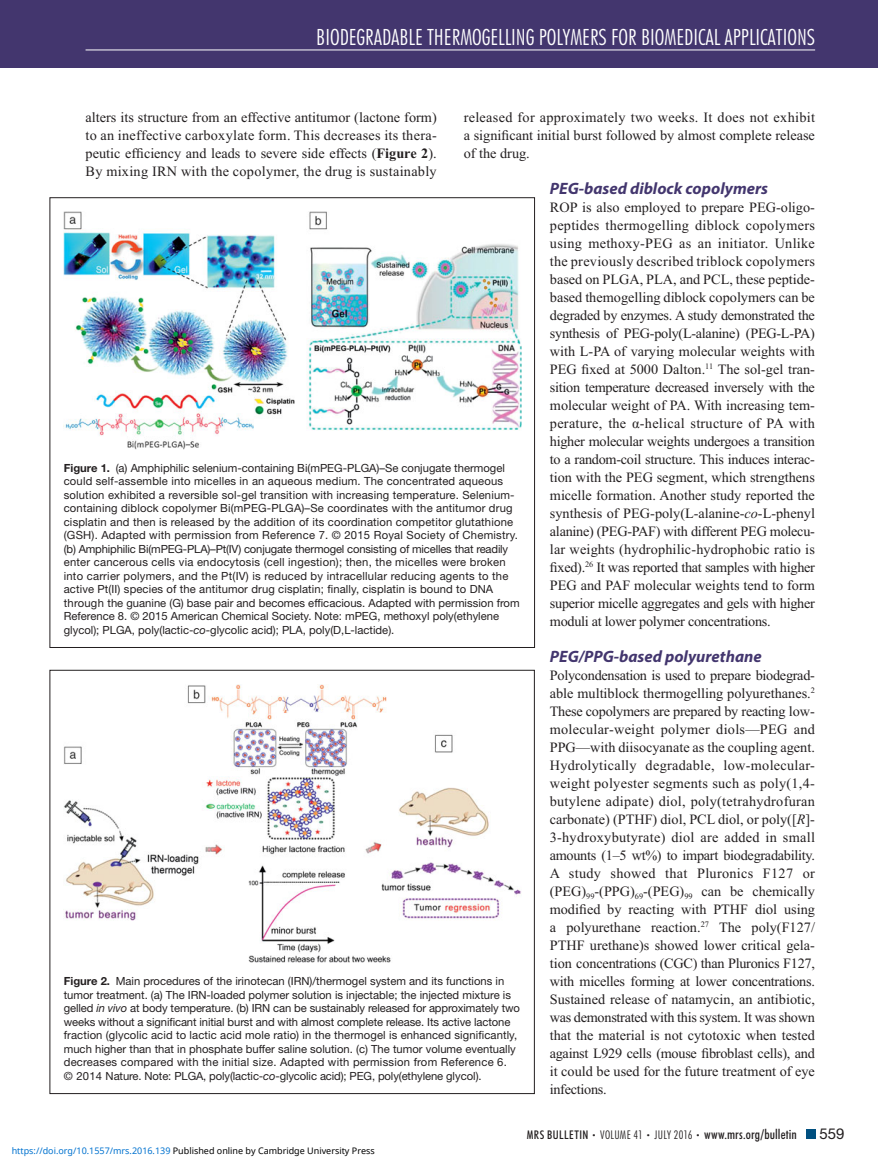
<style>
.page{position:relative;width:878px;height:1175px;background:#fff}
.page>*{position:absolute;margin:0;border:0;box-sizing:border-box;transform-origin:0 0}
.t1{font:300 condensed 22.5px "Futura BT";color:#fff}
.t2{font:italic 700 16.5px "Myriad Pro";color:#43366e}
.t3{font:15px "Helvetica Neue LT Std";color:#231f20}
.t4{font:14.25px/18px "Times New Roman";color:#231f20;text-align:justify}
.t5{font:500 condensed 13.5px "Futura BT";letter-spacing:.01em;color:#231f20}
.t6{font:11.25px/13.5px "Helvetica Neue LT Std";color:#231f20}
.t7{font:9px "Noto Sans";color:#000}
.s1{font-weight:700}
.s2{font-style:italic}
.s3{color:#0172cf}
.s4{font-size:12px}
.s5{font-weight:300;font-size:7.5px}
.s6{font-weight:300;font-size:12px}
</style>
<div class="page">
<div style="left:0;top:0;width:878px;height:68px;background:#43366e"></div>
<hr style="left:86px;top:50px;width:729px;height:1px;background:#fff">
<div style="left:806px;top:1130px;width:9px;height:8px;background:#005080"></div>
<img style="left:64px;top:212px;width:457px;height:237px">
<img style="left:64px;top:684px;width:457px;height:278px">
<h1 class="t1" style="left:316px;top:29px;width:500px">BIODEGRADABLE THERMOGELLING POLYMERS FOR BIOMEDICAL APPLICATIONS</h1>
<p class="t4" style="left:86px;top:109px;width:353px">alters its structure from an effective antitumor (lactone form) to an ineffective carboxylate form. This decreases its thera&shy;peutic efficiency and leads to severe side effects ( <span class="s1">Figure 2</span> ).<br>By mixing IRN with the copolymer, the drug is sustainably</p>
<p class="t4" style="left:463px;top:109px;width:353px">released for approximately two weeks. It does not exhibit a significant initial burst followed by almost complete release of the drug.</p>
<p class="t2" style="left:550px;top:182px;width:219px">PEG-based diblock copolymers</p>
<p class="t4" style="left:550px;top:199px;width:266px">ROP is also employed to prepare PEG-oligo&shy;peptides thermogelling diblock copolymers using methoxy-PEG as an initiator. Unlike the previously described triblock copolymers based on PLGA, PLA, and PCL, these peptide&shy;based themogelling diblock copolymers can be degraded by enzymes. A study demonstrated the synthesis of PEG-poly(L-alanine) (PEG-L-PA) with L-PA of varying molecular weights with PEG fixed at 5000 Dalton. <sup>11</sup> The sol-gel tran&shy;sition temperature decreased inversely with the molecular weight of PA. With increasing tem&shy;perature, the α -helical structure of PA with higher molecular weights undergoes a transition to a random-coil structure. This induces interac&shy;tion with the PEG segment, which strengthens micelle formation. Another study reported the synthesis of PEG-poly(L-alanine- <span class="s2">co</span> -L-phenyl alanine) (PEG-PAF) with different PEG molecu&shy;lar weights (hydrophilic-hydrophobic ratio is fixed). <sup>26</sup> It was reported that samples with higher PEG and PAF molecular weights tend to form superior micelle aggregates and gels with higher moduli at lower polymer concentrations.</p>
<p class="t2" style="left:550px;top:650px;width:213px">PEG/PPG-based polyurethane</p>
<p class="t4" style="left:549px;top:667px;width:267px">Polycondensation is used to prepare biodegrad&shy;able multiblock thermogelling polyurethanes. <sup>2<br></sup>These copolymers are prepared by reacting low&shy;molecular-weight polymer diols—PEG and PPG—with diisocyanate as the coupling agent.<br>Hydrolytically degradable, low-molecular&shy;weight polyester segments such as poly(1,4- butylene adipate) diol, poly(tetrahydrofuran carbonate) (PTHF) diol, PCL diol, or poly([ <span class="s2">R</span> ]- 3-hydroxybutyrate) diol are added in small amounts (1–5 wt%) to impart biodegradability.<br>A study showed that Pluronics F127 or (PEG) <sub>99</sub> -(PPG) <sub>69</sub> -(PEG) <sub>99</sub> can be chemically modified by reacting with PTHF diol using a polyurethane reaction. <sup>27</sup> The poly(F127/ PTHF urethane)s showed lower critical gela&shy;tion concentrations (CGC) than Pluronics F127, with micelles forming at lower concentrations.<br>Sustained release of natamycin, an antibiotic, was demonstrated with this system. It was shown that the material is not cytotoxic when tested against L929 cells (mouse fibroblast cells), and it could be used for the future treatment of eye infections.</p>
<p class="t6" style="left:64px;top:462px;width:457px"><span class="s1">Figure 1.</span> (a) Amphiphilic selenium-containing Bi(mPEG-PLGA)–Se conjugate thermogel could self-assemble into micelles in an aqueous medium. The concentrated aqueous solution exhibited a reversible sol-gel transition with increasing temperature. Selenium&shy;containing diblock copolymer Bi(mPEG-PLGA)–Se coordinates with the antitumor drug cisplatin and then is released by the addition of its coordination competitor glutathione (GSH). Adapted with permission from Reference 7. © 2015 Royal Society of Chemistry. (b) Amphiphilic Bi(mPEG-PLA)–Pt(IV) conjugate thermogel consisting of micelles that readily enter cancerous cells via endocytosis (cell ingestion); then, the micelles were broken into carrier polymers, and the Pt(IV) is reduced by intracellular reducing agents to the active Pt(II) species of the antitumor drug cisplatin; finally, cisplatin is bound to DNA through the guanine (G) base pair and becomes efficacious. Adapted with permission from Reference 8. © 2015 American Chemical Society. Note: mPEG, methoxyl poly(ethylene glycol); PLGA, poly(lactic- <span class="s2">co</span>-glycolic acid); PLA, poly(D,L-lactide).</p>
<p class="t6" style="left:64px;top:975px;width:457px"><span class="s1">Figure 2.</span> Main procedures of the irinotecan (IRN)/thermogel system and its functions in tumor treatment. (a) The IRN-loaded polymer solution is injectable; the injected mixture is gelled <span class="s2">in vivo</span> at body temperature. (b) IRN can be sustainably released for approximately two weeks without a significant initial burst and with almost complete release. Its active lactone fraction (glycolic acid to lactic acid mole ratio) in the thermogel is enhanced significantly, much higher than that in phosphate buffer saline solution. (c) The tumor volume eventually decreases compared with the initial size. Adapted with permission from Reference 6.<br>© 2014 Nature. Note: PLGA, poly(lactic- <span class="s2">co</span>-glycolic acid); PEG, poly(ethylene glycol).</p>
<p class="t7" style="left:12px;top:1143px;width:364px"><span class="s3">https://doi.org/10.1557/mrs.2016.139</span> Published online by Cambridge University Press</p>
<p class="t5" style="left:526px;top:1129px;width:272px"><span class="s4">MRS BULLETIN</span> <span class="s5">•</span> <span class="s6">VOLUME 41</span> <span class="s5">•</span> <span class="s6">JULY 2016</span> <span class="s5">•</span> www.mrs.org/bulletin</p>
<p class="t3" style="left:819px;top:1128px;width:27px">559</p>
</div>
